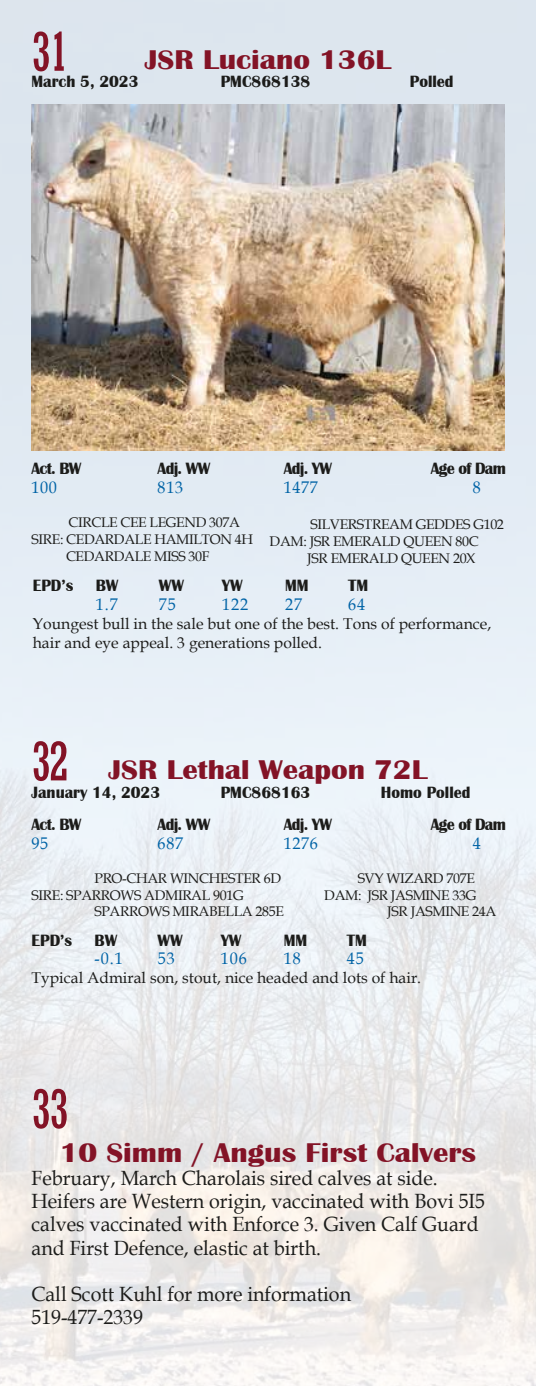
<style>
.page{position:relative;width:536px;height:1386px;background:#fff}
.page>*{position:absolute;margin:0;border:0;box-sizing:border-box;transform-origin:0 0}
.t1{font:condensed 52.5px "Rockwell";color:#831326}
.t2{font:700 27.82px "Britannic";color:#831326;scale:1.1 1}
.t3{font:20.65px/23.1px "Book Antiqua";color:#1c1c1a;scale:.95 1}
.t4{font:700 16.8px "Britannic";color:#1c1c1a;scale:.95 1}
.t5{font:16.8px "Book Antiqua";letter-spacing:.04em;color:#0063a6;scale:.95 1}
.t6{font:15.75px/18.9px "Book Antiqua";color:#1c1c1a}
.t7{font:14px "Book Antiqua";letter-spacing:-.025em;color:#1c1c1a}
</style>
<div class="page">
<img style="left:0;top:0;width:536px;height:1386px">
<img style="left:32px;top:104px;width:472px;height:347px">
<h1 class="t1" style="left:32px;top:22px;width:39px">31</h1>
<h2 class="t2" style="left:145px;top:44px;width:225px">JSR Luciano 136L</h2>
<p class="t4" style="left:32px;top:72px;width:114px">March 5, 2023</p>
<p class="t4" style="left:221px;top:72px;width:96px">PMC868138</p>
<p class="t4" style="left:410px;top:72px;width:47px">Polled</p>
<p class="t4" style="left:32px;top:459px;width:54px">Act. BW</p>
<p class="t4" style="left:157px;top:459px;width:57px">Adj. WW</p>
<p class="t4" style="left:283px;top:459px;width:52px">Adj. YW</p>
<p class="t4" style="left:430px;top:459px;width:81px">Age of Dam</p>
<p class="t5" style="left:32px;top:476px;width:28px">100</p>
<p class="t5" style="left:158px;top:476px;width:28px">813</p>
<p class="t5" style="left:283px;top:476px;width:37px">1477</p>
<p class="t5" style="left:473px;top:476px;width:10px">8</p>
<p class="t7" style="left:69px;top:513px;width:173px">CIRCLE CEE LEGEND 307A</p>
<p class="t7" style="left:31px;top:529px;width:223px">SIRE: CEDARDALE HAMILTON 4H</p>
<p class="t7" style="left:66px;top:546px;width:145px">CEDARDALE MISS 30F</p>
<p class="t7" style="left:310px;top:515px;width:195px">SILVERSTREAM GEDDES G102</p>
<p class="t7" style="left:269px;top:531px;width:210px">DAM: JSR EMERALD QUEEN 80C</p>
<p class="t7" style="left:307px;top:548px;width:170px">JSR EMERALD QUEEN 20X</p>
<p class="t4" style="left:33px;top:576px;width:44px">EPD’s</p>
<p class="t4" style="left:96px;top:576px;width:25px">BW</p>
<p class="t4" style="left:159px;top:576px;width:28px">WW</p>
<p class="t4" style="left:222px;top:576px;width:23px">YW</p>
<p class="t4" style="left:285px;top:576px;width:26px">MM</p>
<p class="t4" style="left:348px;top:576px;width:23px">TM</p>
<p class="t5" style="left:96px;top:593px;width:25px">1.7</p>
<p class="t5" style="left:159px;top:593px;width:19px">75</p>
<p class="t5" style="left:222px;top:593px;width:29px">122</p>
<p class="t5" style="left:285px;top:593px;width:19px">27</p>
<p class="t5" style="left:348px;top:593px;width:19px">64</p>
<p class="t6" style="left:33px;top:614px;width:460px">Youngest bull in the sale but one of the best. Tons of performance, hair and eye appeal. 3 generations polled.</p>
<h1 class="t1" style="left:32px;top:732px;width:39px">32</h1>
<h2 class="t2" style="left:108px;top:754px;width:291px">JSR Lethal Weapon 72L</h2>
<p class="t4" style="left:32px;top:783px;width:137px">January 14, 2023</p>
<p class="t4" style="left:221px;top:783px;width:96px">PMC868163</p>
<p class="t4" style="left:381px;top:783px;width:96px">Homo Polled</p>
<p class="t4" style="left:32px;top:815px;width:54px">Act. BW</p>
<p class="t4" style="left:157px;top:815px;width:57px">Adj. WW</p>
<p class="t4" style="left:283px;top:815px;width:52px">Adj. YW</p>
<p class="t4" style="left:430px;top:815px;width:81px">Age of Dam</p>
<p class="t5" style="left:32px;top:832px;width:19px">95</p>
<p class="t5" style="left:158px;top:832px;width:28px">687</p>
<p class="t5" style="left:284px;top:832px;width:37px">1276</p>
<p class="t5" style="left:473px;top:832px;width:10px">4</p>
<p class="t7" style="left:94px;top:868px;width:188px">PRO-CHAR WINCHESTER 6D</p>
<p class="t7" style="left:31px;top:885px;width:213px">SIRE: SPARROWS ADMIRAL 901G</p>
<p class="t7" style="left:94px;top:902px;width:191px">SPARROWS MIRABELLA 285E</p>
<p class="t7" style="left:357px;top:868px;width:119px">SVY WIZARD 707E</p>
<p class="t7" style="left:324px;top:885px;width:153px">DAM: JSR JASMINE 33G</p>
<p class="t7" style="left:387px;top:902px;width:110px">JSR JASMINE 24A</p>
<p class="t4" style="left:32px;top:930px;width:44px">EPD’s</p>
<p class="t4" style="left:95px;top:930px;width:25px">BW</p>
<p class="t4" style="left:158px;top:930px;width:28px">WW</p>
<p class="t4" style="left:221px;top:930px;width:23px">YW</p>
<p class="t4" style="left:284px;top:930px;width:26px">MM</p>
<p class="t4" style="left:347px;top:930px;width:23px">TM</p>
<p class="t5" style="left:95px;top:947px;width:31px">-0.1</p>
<p class="t5" style="left:158px;top:947px;width:19px">53</p>
<p class="t5" style="left:221px;top:947px;width:29px">106</p>
<p class="t5" style="left:284px;top:947px;width:19px">18</p>
<p class="t5" style="left:347px;top:947px;width:19px">45</p>
<p class="t6" style="left:32px;top:968px;width:391px">Typical Admiral son, stout, nice headed and lots of hair.</p>
<h1 class="t1" style="left:32px;top:1079px;width:39px">33</h1>
<h2 class="t2" style="left:60px;top:1137px;width:380px">10 Simm / Angus First Calvers</h2>
<h3 class="t3" style="left:32px;top:1166px;width:478px">February, March Charolais sired calves at side.<br>Heifers are Western origin, vaccinated with Bovi 5I5 calves vaccinated with Enforce 3. Given Calf Guard and First Defence, elastic at birth.</h3>
<h3 class="t3" style="left:32px;top:1282px;width:338px">Call Scott Kuhl for more information<br>519-477-2339</h3>
</div>
